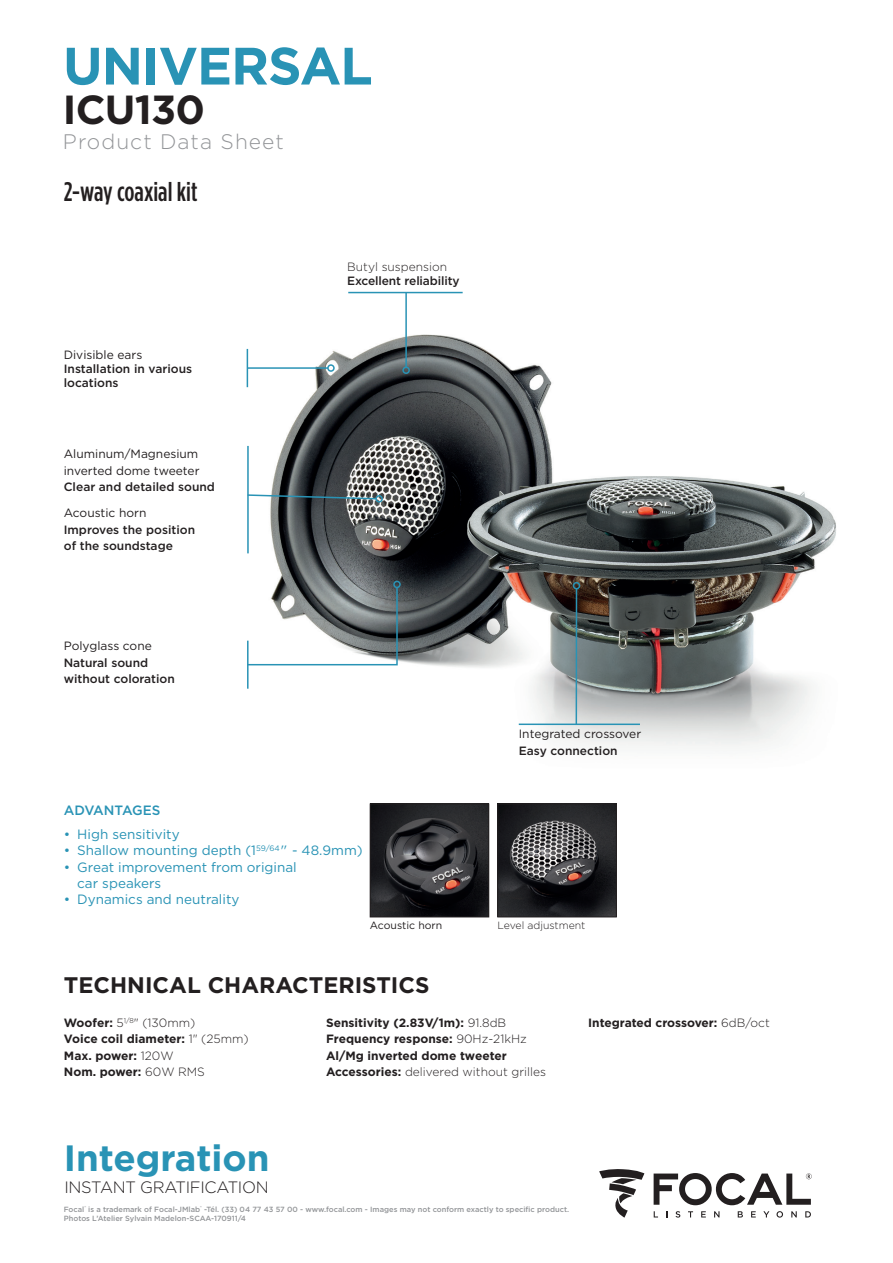
<style>
.page{position:relative;width:893px;height:1263px;background:#fff}
.page>*{position:absolute;margin:0;border:0;box-sizing:border-box;transform-origin:0 0}
.t1{font:700 52.5px "Gotham";letter-spacing:-.02em;color:#2993b5}
.t2{font:700 40.5px "Gotham";letter-spacing:-.02em;color:#231f20}
.t3{font:700 36.6px "Gotham";color:#2993b5}
.Sous-titre{font:500 27px "Gotham Condensed";color:#231f20}
.Caractéristiques_tec{font:700 22.5px "Gotham";color:#231f20}
.Fiche_produit{font:300 21px "Gotham";letter-spacing:.05em;color:#939598}
.t4{font:300 16.5px "Gotham";letter-spacing:-.02em;color:#231f20}
.t5{font:13.5px/16.2px "Gotham";color:#2993b5}
.Ce_qui_fait_la_diffé{font:500 13.5px "Gotham";color:#2993b5}
.Texte{font:500 12px/14.4px "Gotham";color:#231f20}
.Texte-2{font:700 12px "Gotham";color:#231f20}
.Texte-3{font:12px/16.5px "Gotham";color:#231f20}
.Texte-4{font:300 12px "Gotham";color:#231f20}
.t6{font:300 10.5px "Gotham";color:#231f20}
.Texte-5{font:10.5px "Gotham";color:#231f20}
.NBDP{font:500 7.5px "Gotham";color:#939598}
.s1{font-weight:400}
.s2{font-weight:300}
.s3{font-weight:700}
</style>
<div class="page">
<svg style="left:675px;top:1211px;width:5px;height:6px"></svg>
<svg style="left:688px;top:1211px;width:5px;height:6px"></svg>
<svg style="left:701px;top:1211px;width:5px;height:6px"></svg>
<svg style="left:714px;top:1211px;width:5px;height:6px"></svg>
<svg style="left:738px;top:1211px;width:5px;height:6px"></svg>
<svg style="left:751px;top:1211px;width:5px;height:6px"></svg>
<svg style="left:763px;top:1211px;width:6px;height:6px"></svg>
<svg style="left:776px;top:1211px;width:7px;height:6px"></svg>
<svg style="left:791px;top:1211px;width:6px;height:6px"></svg>
<svg style="left:805px;top:1211px;width:6px;height:6px"></svg>
<svg style="left:654px;top:1173px;width:158px;height:32px"></svg>
<svg style="left:599px;top:1169px;width:45px;height:48px"></svg>
<img style="left:372px;top:806px;width:115px;height:109px">
<div style="left:370px;top:804px;width:119px;height:113px;border:1px solid #231f20"></div>
<img style="left:499px;top:806px;width:116px;height:109px">
<div style="left:497px;top:804px;width:120px;height:113px;border:1px solid #231f20"></div>
<img style="left:246px;top:291px;width:590px;height:456px">
<hr style="left:247px;top:641px;width:2px;height:48px;background:#2993b5">
<svg style="left:246px;top:586px;width:152px;height:80px"></svg>
<div style="left:393px;top:581px;width:8px;height:7px;border:2px solid #2993b5;border-radius:50%"></div>
<hr style="left:519px;top:723px;width:121px;height:2px;background:#2993b5">
<hr style="left:576px;top:589px;width:1px;height:135px;background:#2993b5">
<div style="left:573px;top:582px;width:7px;height:7px;border:2px solid #2993b5;border-radius:50%"></div>
<hr style="left:247px;top:446px;width:2px;height:107px;background:#2993b5">
<svg style="left:246px;top:493px;width:132px;height:7px"></svg>
<div style="left:375px;top:495px;width:8px;height:8px;border:2px solid #2993b5;border-radius:50%"></div>
<hr style="left:348px;top:292px;width:115px;height:1px;background:#2993b5">
<hr style="left:405px;top:292px;width:2px;height:75px;background:#2993b5">
<div style="left:402px;top:366px;width:8px;height:8px;border:2px solid #2993b5;border-radius:50%"></div>
<hr style="left:247px;top:349px;width:1px;height:38px;background:#2993b5">
<hr style="left:248px;top:367px;width:80px;height:2px;background:#2993b5">
<div style="left:327px;top:364px;width:8px;height:8px;border:2px solid #2993b5;border-radius:50%"></div>
<p class="t1" style="left:63px;top:31px;width:311px">UNIVERSAL</p>
<p class="t2" style="left:63px;top:83px;width:144px">ICU130</p>
<p class="Fiche_produit" style="left:63px;top:129px;width:222px">Product Data Sheet</p>
<p class="Sous-titre" style="left:64px;top:177px;width:135px">2-way coaxial kit</p>
<p class="Texte" style="left:64px;top:347px;width:130px"><span class="s1">Divisible ears<br></span>Installation in various locations</p>
<p class="Texte-3" style="left:64px;top:445px;width:137px">Aluminum/Magnesium inverted dome tweeter</p>
<p class="Texte" style="left:64px;top:480px;width:153px">Clear and detailed sound</p>
<p class="Texte-3" style="left:64px;top:504px;width:84px">Acoustic horn</p>
<p class="Texte" style="left:64px;top:521px;width:133px;line-height:16.5px">Improves the position of the soundstage</p>
<p class="Texte-3" style="left:64px;top:637px;width:90px">Polyglass cone</p>
<p class="Texte" style="left:64px;top:654px;width:113px;line-height:16.5px">Natural sound without coloration</p>
<p class="Texte" style="left:347px;top:259px;width:114px"><span class="s2">Butyl suspension<br></span>Excellent reliability</p>
<p class="Ce_qui_fait_la_diffé" style="left:64px;top:801px;width:98px">ADVANTAGES</p>
<p class="t5" style="left:64px;top:826px;width:117px">• High sensitivity</p>
<p class="t5" style="left:64px;top:842px;width:300px">• Shallow mounting depth (1<sup>59/64</sup>" - 48.9mm)</p>
<p class="t5" style="left:77px;top:858px;width:221px;text-indent:-14px">• Great improvement from original car speakers</p>
<p class="t5" style="left:64px;top:891px;width:177px">• Dynamics and neutrality</p>
<p class="Texte-3" style="left:519px;top:725px;width:124px">Integrated crossover</p>
<p class="Texte" style="left:519px;top:743px;width:100px">Easy connection</p>
<p class="Texte-5" style="left:370px;top:919px;width:74px">Acoustic horn</p>
<p class="t6" style="left:497px;top:919px;width:89px">Level adjustment</p>
<p class="Caractéristiques_tec" style="left:64px;top:970px;width:367px">TECHNICAL CHARACTERISTICS</p>
<p class="Texte-4" style="left:64px;top:1015px;width:133px"><span class="s3">Woofer:</span> 5<sup>1/8</sup>" (130mm)</p>
<p class="Texte-2" style="left:64px;top:1031px;width:186px">Voice coil diameter: <span class="s2">1" (25mm)</span></p>
<p class="Texte-2" style="left:64px;top:1047px;width:111px">Max. power: <span class="s2">120W</span></p>
<p class="Texte-2" style="left:64px;top:1064px;width:143px">Nom. power: <span class="s2">60W RMS</span></p>
<p class="Texte-2" style="left:326px;top:1014px;width:182px">Sensitivity (2.83V/1m): <span class="s2">91.8dB</span></p>
<p class="Texte-2" style="left:326px;top:1031px;width:202px">Frequency response: <span class="s2">90Hz-21kHz</span></p>
<p class="Texte-2" style="left:326px;top:1047px;width:182px">Al/Mg inverted dome tweeter</p>
<p class="Texte-4" style="left:326px;top:1064px;width:222px"><span class="s3">Accessories:</span> delivered without grilles</p>
<p class="Texte-2" style="left:588px;top:1014px;width:183px">Integrated crossover: <span class="s2">6dB/oct</span></p>
<p class="t3" style="left:64px;top:1134px;width:207px">Integration</p>
<p class="t4" style="left:64px;top:1176px;width:206px">INSTANT GRATIFICATION</p>
<p class="NBDP" style="left:64px;top:1204px;width:507px">Focal<sup>®</sup> is a trademark of Focal-JMlab<sup>®</sup> -Tél. (33) 04 77 43 57 00 - www.focal.com - Images may not conform exactly to specific product.</p>
<p class="NBDP" style="left:64px;top:1213px;width:184px">Photos L’Atelier Sylvain Madelon-SCAA-170911/4</p>
</div>
